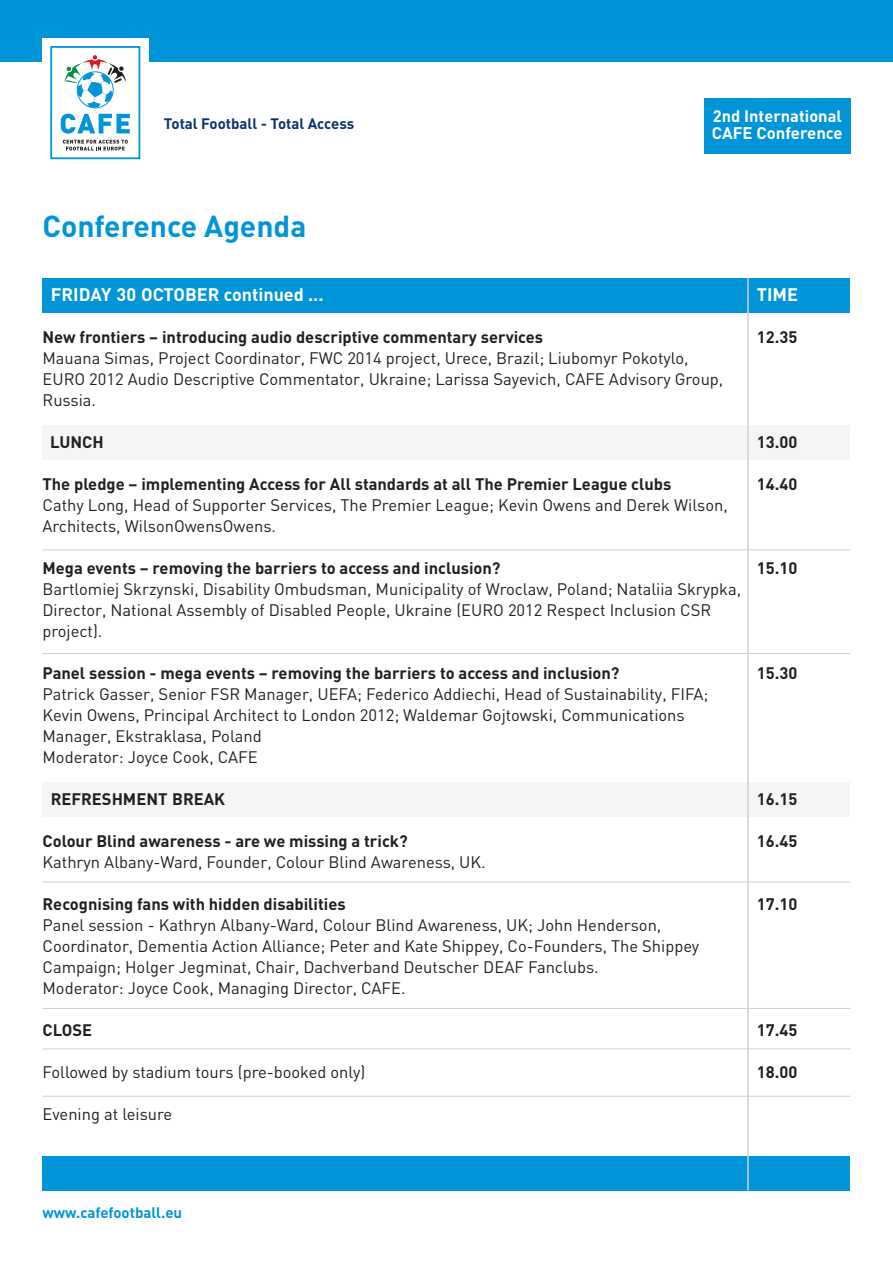
<style>
.page{position:relative;width:893px;height:1263px;background:#fff}
.page>*{position:absolute;margin:0;border:0;box-sizing:border-box;transform-origin:0 0}
.t1{font:700 30px "DIN";color:#0095d9}
.t2{font:700 18px "DIN";color:#fff}
.t3{font:700 16.65px "DIN";color:#fff}
.t4{font:16.5px/21px "DIN";color:#231f20}
.t5{font:700 16.5px "DIN";color:#231f20}
.t6{font:700 16.5px "DIN";color:#fff}
.t7{font:700 15px "DIN";color:#0b3270}
.t8{font:700 15px "DIN";color:#0095d9}
</style>
<div class="page">
<div style="left:43px;top:425px;width:807px;height:34px;background:#f5f5f6"></div>
<div style="left:43px;top:782px;width:807px;height:34px;background:#f5f5f6"></div>
<div style="left:43px;top:278px;width:807px;height:34px;background:#0095d9"></div>
<div style="left:0;top:0;width:893px;height:62px;background:#0095d9"></div>
<hr style="left:43px;top:881px;width:807px;height:1px;background:#d1d2d4">
<hr style="left:43px;top:549px;width:807px;height:1px;background:#d1d2d4">
<hr style="left:43px;top:653px;width:807px;height:1px;background:#d1d2d4">
<hr style="left:43px;top:1008px;width:807px;height:1px;background:#d1d2d4">
<hr style="left:43px;top:1048px;width:807px;height:1px;background:#d1d2d4">
<hr style="left:43px;top:1096px;width:807px;height:1px;background:#d1d2d4">
<div style="left:43px;top:38px;width:106px;height:128px;background:#fff"></div>
<div style="left:50px;top:46px;width:90px;height:113px;border:2px solid #0095d9"></div>
<div style="left:92px;top:54px;width:6px;height:7px;border:1px solid #fff;border-radius:50%"></div>
<svg style="left:64px;top:55px;width:62px;height:53px"></svg>
<svg style="left:63px;top:140px;width:65px;height:10px"></svg>
<svg style="left:61px;top:114px;width:69px;height:20px"></svg>
<div style="left:43px;top:1157px;width:807px;height:34px;background:#0095d9"></div>
<hr style="left:747px;top:278px;width:2px;height:913px;background:#d1d2d4">
<div style="left:704px;top:98px;width:146px;height:56px;background:#0095d9"></div>
<p class="t7" style="left:164px;top:115px;width:192px">Total Football - Total Access</p>
<h1 class="t1" style="left:43px;top:209px;width:265px">Conference Agenda</h1>
<p class="t6" style="left:713px;top:107px;width:130px">2nd International</p>
<p class="t3" style="left:712px;top:124px;width:132px">CAFE Conference</p>
<p class="t2" style="left:51px;top:284px;width:274px">FRIDAY 30 OCTOBER continued ...</p>
<p class="t2" style="left:757px;top:284px;width:43px">TIME</p>
<p class="t5" style="left:43px;top:328px;width:502px">New frontiers – introducing audio descriptive commentary services</p>
<p class="t5" style="left:757px;top:328px;width:42px">12.35</p>
<p class="t4" style="left:43px;top:348px;width:682px">Mauana Simas, Project Coordinator, FWC 2014 project, Urece, Brazil; Liubomyr Pokotylo,<br>EURO 2012 Audio Descriptive Commentator, Ukraine; Larissa Sayevich, CAFE Advisory Group,<br>Russia.</p>
<p class="t5" style="left:50px;top:433px;width:55px">LUNCH</p>
<p class="t5" style="left:757px;top:433px;width:42px">13.00</p>
<p class="t5" style="left:43px;top:475px;width:630px">The pledge – implementing Access for All standards at all The Premier League clubs</p>
<p class="t5" style="left:757px;top:475px;width:42px">14.40</p>
<p class="t4" style="left:43px;top:495px;width:687px">Cathy Long, Head of Supporter Services, The Premier League; Kevin Owens and Derek Wilson,<br>Architects, WilsonOwensOwens.</p>
<p class="t5" style="left:43px;top:559px;width:460px">Mega events – removing the barriers to access and inclusion?</p>
<p class="t5" style="left:757px;top:559px;width:42px">15.10</p>
<p class="t4" style="left:43px;top:579px;width:700px">Bartlomiej Skrzynski, Disability Ombudsman, Municipality of Wroclaw, Poland; Nataliia Skrypka,<br>Director, National Assembly of Disabled People, Ukraine (EURO 2012 Respect Inclusion CSR project).</p>
<p class="t5" style="left:43px;top:664px;width:579px">Panel session - mega events – removing the barriers to access and inclusion?</p>
<p class="t5" style="left:757px;top:664px;width:42px">15.30</p>
<p class="t4" style="left:43px;top:684px;width:667px">Patrick Gasser, Senior FSR Manager, UEFA; Federico Addiechi, Head of Sustainability, FIFA; Kevin Owens, Principal Architect to London 2012; Waldemar Gojtowski, Communications Manager, Ekstraklasa, Poland<br>Moderator: Joyce Cook, CAFE</p>
<p class="t5" style="left:51px;top:790px;width:176px">REFRESHMENT BREAK</p>
<p class="t5" style="left:757px;top:790px;width:42px">16.15</p>
<p class="t5" style="left:43px;top:832px;width:367px">Colour Blind awareness - are we missing a trick?</p>
<p class="t5" style="left:757px;top:832px;width:42px">16.45</p>
<p class="t4" style="left:43px;top:852px;width:445px">Kathryn Albany-Ward, Founder, Colour Blind Awareness, UK.</p>
<p class="t5" style="left:43px;top:895px;width:305px">Recognising fans with hidden disabilities</p>
<p class="t5" style="left:757px;top:895px;width:42px">17.10</p>
<p class="t4" style="left:43px;top:915px;width:658px">Panel session - Kathryn Albany-Ward, Colour Blind Awareness, UK; John Henderson, Coordinator, Dementia Action Alliance; Peter and Kate Shippey, Co-Founders, The Shippey Campaign; Holger Jegminat, Chair, Dachverband Deutscher DEAF Fanclubs.<br>Moderator: Joyce Cook, Managing Director, CAFE.</p>
<p class="t5" style="left:43px;top:1021px;width:51px">CLOSE</p>
<p class="t5" style="left:757px;top:1021px;width:42px">17.45</p>
<p class="t4" style="left:43px;top:1062px;width:324px">Followed by stadium tours (pre-booked only)</p>
<p class="t5" style="left:757px;top:1063px;width:42px">18.00</p>
<p class="t4" style="left:43px;top:1104px;width:131px">Evening at leisure</p>
<p class="t8" style="left:43px;top:1203px;width:141px">www.cafefootball.eu</p>
</div>
